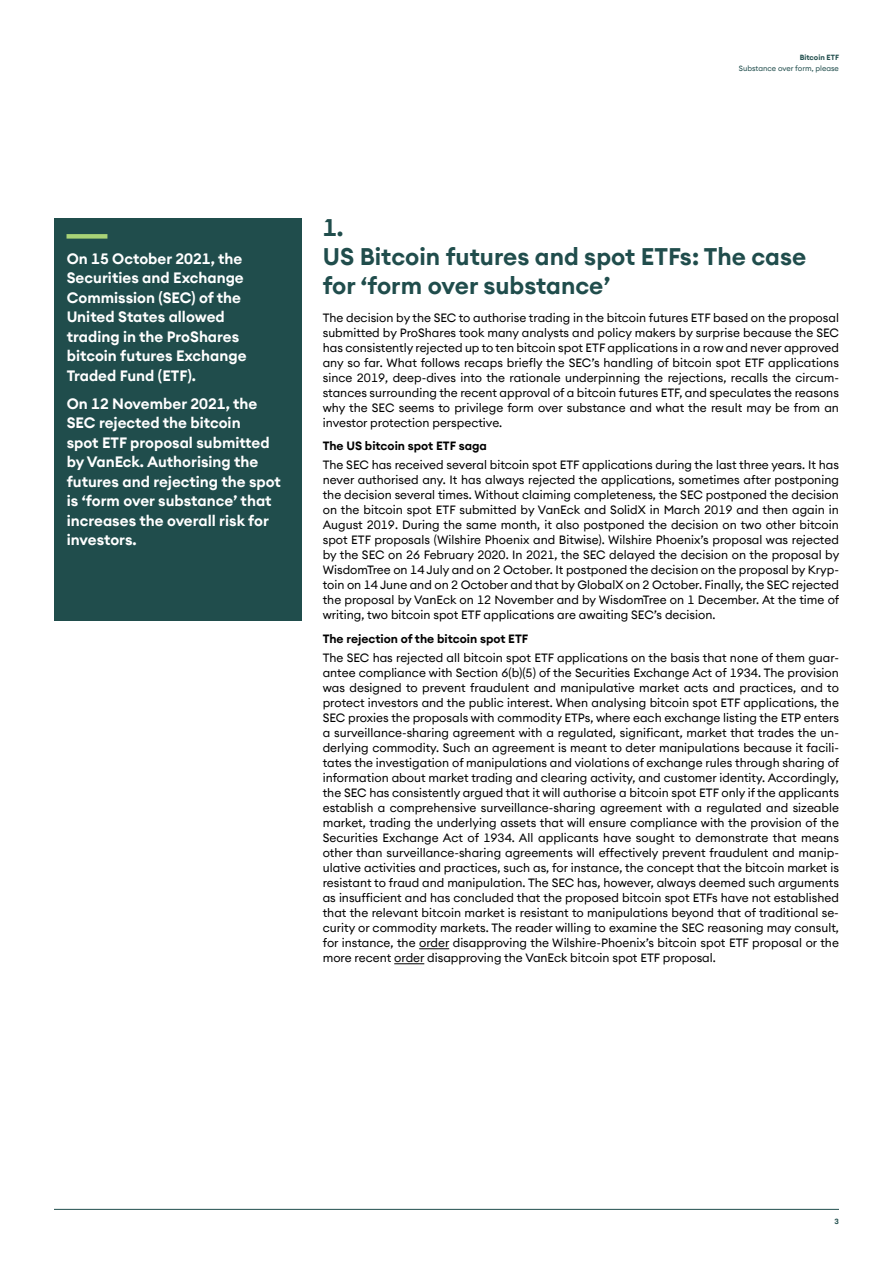
<style>
.page{position:relative;width:893px;height:1263px;background:#fff}
.page>*{position:absolute;margin:0;border:0;box-sizing:border-box;transform-origin:0 0}
.t1{font:600 24px/28.8px "Seba Euclid";color:#204d4c}
.t2{font:600 15px/19.5px "Seba Euclid";color:#fff}
.t3{font:12px/15px "Seba Euclid";color:#000;text-align:justify}
.t4{font:600 12px "Seba Euclid";color:#000}
.t5{font:7.5px "Seba Euclid";color:#204d4c}
.t6{font:600 7.5px "Seba Euclid";color:#204d4c}
</style>
<div class="page">
<hr style="left:54px;top:1209px;width:785px;height:1px;background:#204d4c">
<hr style="left:419px;top:948px;width:30px;height:1px;background:#000">
<hr style="left:394px;top:963px;width:30px;height:1px;background:#000">
<div style="left:54px;top:218px;width:247px;height:403px;background:#204d4c"></div>
<div style="left:67px;top:234px;width:40px;height:5px;background:#a9d377"></div>
<p class="t6" style="left:800px;top:53px;width:41px">Bitcoin ETF</p>
<p class="t5" style="left:739px;top:63px;width:102px">Substance over form, please</p>
<p class="t2" style="left:67px;top:249px;width:181px">On 15 October 2021, the<br>Securities and Exchange<br>Commission (SEC) of the<br>United States allowed trading in the ProShares bitcoin futures Exchange<br>Traded Fund (ETF).</p>
<p class="t2" style="left:67px;top:394px;width:216px">On 12 November 2021, the<br>SEC rejected the bitcoin<br>spot ETF proposal submitted by VanEck. Authorising the futures and rejecting the spot is ‘form over substance’ that increases the overall risk for investors.</p>
<h1 class="t1" style="left:323px;top:213px;width:485px">1.<br>US Bitcoin futures and spot ETFs: The case for ‘form over substance’</h1>
<p class="t3" style="left:323px;top:310px;width:518px">The decision by the SEC to authorise trading in the bitcoin futures ETF based on the proposal submitted by ProShares took many analysts and policy makers by surprise because the SEC has consistently rejected up to ten bitcoin spot ETF applications in a row and never approved any so far. What follows recaps briefly the SEC’s handling of bitcoin spot ETF applications since 2019, deep-dives into the rationale underpinning the rejections, recalls the circum&shy;stances surrounding the recent approval of a bitcoin futures ETF, and speculates the reasons why the SEC seems to privilege form over substance and what the result may be from an investor protection perspective.</p>
<p class="t4" style="left:323px;top:438px;width:166px">The US bitcoin spot ETF saga</p>
<p class="t3" style="left:323px;top:457px;width:518px">The SEC has received several bitcoin spot ETF applications during the last three years. It has never authorised any. It has always rejected the applications, sometimes after postponing the decision several times. Without claiming completeness, the SEC postponed the decision on the bitcoin spot ETF submitted by VanEck and SolidX in March 2019 and then again in August 2019. During the same month, it also postponed the decision on two other bitcoin spot ETF proposals (Wilshire Phoenix and Bitwise). Wilshire Phoenix’s proposal was rejected by the SEC on 26 February 2020. In 2021, the SEC delayed the decision on the proposal by WisdomTree on 14 July and on 2 October. It postponed the decision on the proposal by Kryp&shy;toin on 14 June and on 2 October and that by GlobalX on 2 October. Finally, the SEC rejected the proposal by VanEck on 12 November and by WisdomTree on 1 December. At the time of writing, two bitcoin spot ETF applications are awaiting SEC’s decision.</p>
<p class="t4" style="left:323px;top:631px;width:207px">The rejection of the bitcoin spot ETF</p>
<p class="t3" style="left:323px;top:650px;width:518px">The SEC has rejected all bitcoin spot ETF applications on the basis that none of them guar&shy;antee compliance with Section 6(b)(5) of the Securities Exchange Act of 1934. The provision was designed to prevent fraudulent and manipulative market acts and practices, and to protect investors and the public interest. When analysing bitcoin spot ETF applications, the SEC proxies the proposals with commodity ETPs, where each exchange listing the ETP enters a surveillance-sharing agreement with a regulated, significant, market that trades the un&shy;derlying commodity. Such an agreement is meant to deter manipulations because it facili&shy;tates the investigation of manipulations and violations of exchange rules through sharing of information about market trading and clearing activity, and customer identity. Accordingly, the SEC has consistently argued that it will authorise a bitcoin spot ETF only if the applicants establish a comprehensive surveillance-sharing agreement with a regulated and sizeable market, trading the underlying assets that will ensure compliance with the provision of the Securities Exchange Act of 1934. All applicants have sought to demonstrate that means other than surveillance-sharing agreements will effectively prevent fraudulent and manip&shy;ulative activities and practices, such as, for instance, the concept that the bitcoin market is resistant to fraud and manipulation. The SEC has, however, always deemed such arguments as insufficient and has concluded that the proposed bitcoin spot ETFs have not established that the relevant bitcoin market is resistant to manipulations beyond that of traditional se&shy;curity or commodity markets. The reader willing to examine the SEC reasoning may consult, for instance, the order disapproving the Wilshire-Phoenix’s bitcoin spot ETF proposal or the more recent order disapproving the VanEck bitcoin spot ETF proposal.</p>
<p class="t6" style="left:834px;top:1217px;width:6px">3</p>
</div>
